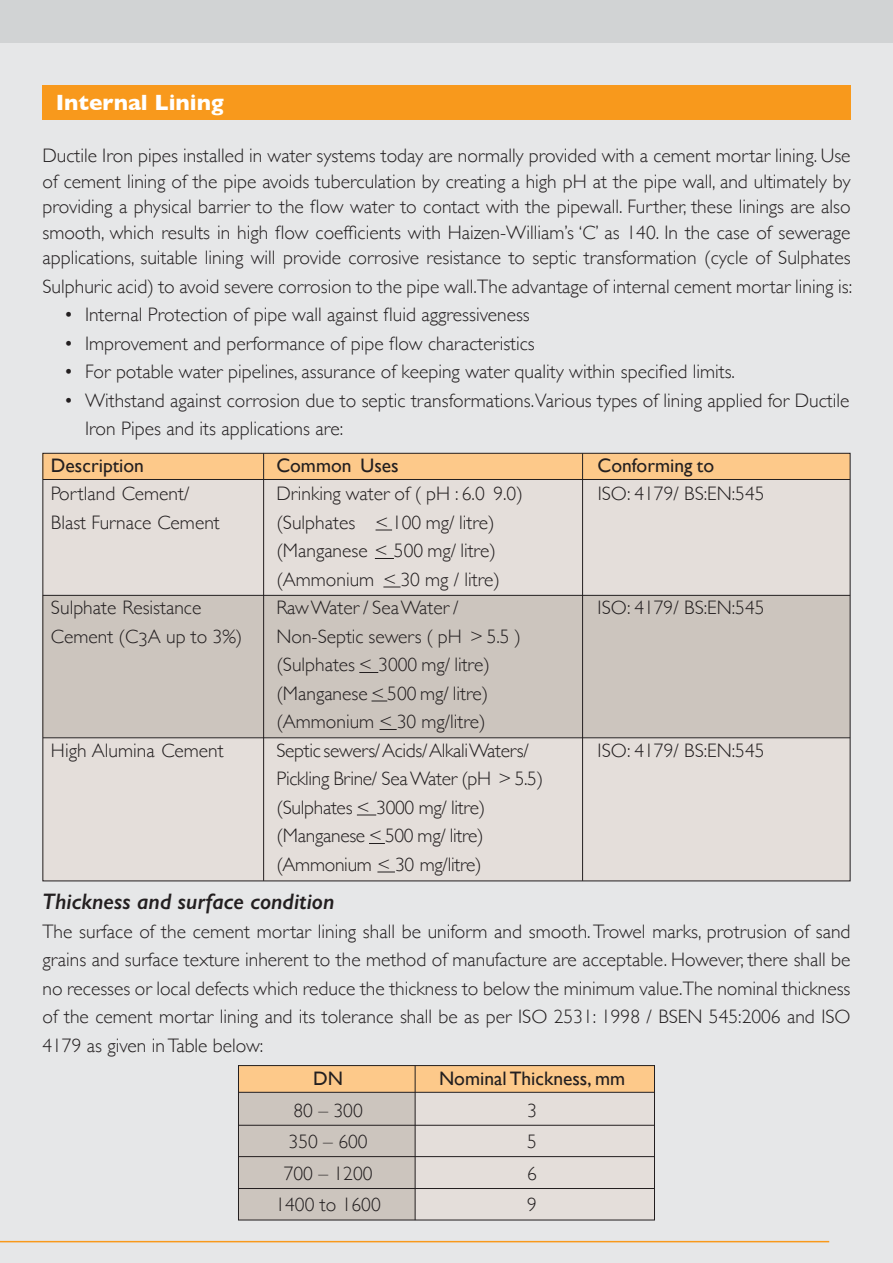
<style>
.page{position:relative;width:893px;height:1263px;background:#e6e7e8}
.page>*{position:absolute;margin:0;border:0;box-sizing:border-box;transform-origin:0 0}
.t1{font:italic 600 22.5px "Gill Sans";color:#231f20}
.t2{font:700 22.5px "Gill Sans";color:#fff}
.t3{font:300 19.5px/28.5px "Gill Sans";color:#231f20}
.t4{font:19.5px "Gill Sans";color:#231f20}
.t5{font:300 19.5px "Gill Sans";letter-spacing:-.02em;color:#231f20}
</style>
<div class="page">
<div style="left:239px;top:1066px;width:415px;height:26px;background:#fdc98a"></div>
<div style="left:238px;top:1092px;width:177px;height:128px;background:#ccc5be"></div>
<div style="left:415px;top:1092px;width:239px;height:128px;background:#e4deda"></div>
<div style="left:43px;top:453px;width:807px;height:26px;background:#fdc98a"></div>
<div style="left:43px;top:479px;width:807px;height:116px;background:#e4deda"></div>
<div style="left:43px;top:595px;width:807px;height:143px;background:#ccc5be"></div>
<div style="left:43px;top:738px;width:807px;height:143px;background:#e4deda"></div>
<hr style="left:43px;top:479px;width:807px;height:1px;background:#231f20">
<hr style="left:43px;top:595px;width:807px;height:1px;background:#231f20">
<hr style="left:43px;top:737px;width:807px;height:1px;background:#231f20">
<hr style="left:263px;top:453px;width:1px;height:428px;background:#231f20">
<hr style="left:582px;top:453px;width:1px;height:428px;background:#231f20">
<div style="left:0;top:0;width:893px;height:43px;background:#d1d3d4"></div>
<svg style="left:375px;top:530px;width:17px;height:1px"></svg>
<svg style="left:375px;top:558px;width:19px;height:1px"></svg>
<svg style="left:383px;top:587px;width:17px;height:1px"></svg>
<svg style="left:359px;top:672px;width:19px;height:1px"></svg>
<svg style="left:371px;top:701px;width:16px;height:1px"></svg>
<svg style="left:379px;top:729px;width:18px;height:1px"></svg>
<svg style="left:357px;top:815px;width:19px;height:1px"></svg>
<svg style="left:369px;top:843px;width:16px;height:1px"></svg>
<svg style="left:377px;top:872px;width:18px;height:1px"></svg>
<div style="left:42px;top:85px;width:808px;height:34px;background:#f8991c"></div>
<div style="left:238px;top:1065px;width:417px;height:155px;border:1px solid #231f20"></div>
<hr style="left:415px;top:1066px;width:1px;height:154px;background:#231f20">
<hr style="left:238px;top:1092px;width:416px;height:1px;background:#231f20">
<hr style="left:238px;top:1125px;width:416px;height:1px;background:#231f20">
<hr style="left:238px;top:1156px;width:416px;height:1px;background:#231f20">
<hr style="left:238px;top:1188px;width:416px;height:1px;background:#231f20">
<hr style="left:0;top:1241px;width:829px;height:1px;background:#f8991c">
<p class="t2" style="left:56px;top:89px;width:169px">Internal Lining</p>
<p class="t3" style="left:42px;top:143px;width:810px;line-height:25.5px;text-align:justify">Ductile Iron pipes installed in water systems today are normally provided with a cement mortar lining. Use of cement lining of the pipe avoids tuberculation by creating a high pH at the pipe wall, and ultimately by providing a physical barrier to the flow water to contact with the pipewall. Further, these linings are also smooth, which results in high flow coefficients with Haizen-William’s ‘C’ as 140. In the case of sewerage applications, suitable lining will provide corrosive resistance to septic transformation (cycle of Sulphates</p>
<p class="t3" style="left:42px;top:272px;width:811px">Sulphuric acid) to avoid severe corrosion to the pipe wall.The advantage of internal cement mortar lining is:</p>
<p class="t3" style="left:64px;top:301px;width:468px">• Internal Protection of pipe wall against fluid aggressiveness</p>
<p class="t3" style="left:64px;top:329px;width:473px">• Improvement and performance of pipe flow characteristics</p>
<p class="t3" style="left:64px;top:358px;width:673px">• For potable water pipelines, assurance of keeping water quality within specified limits.</p>
<p class="t3" style="left:85px;top:386px;width:766px;text-indent:-21px">• Withstand against corrosion due to septic transformations.Various types of lining applied for Ductile<br>Iron Pipes and its applications are:</p>
<p class="t4" style="left:51px;top:454px;width:95px">Description</p>
<p class="t4" style="left:276px;top:454px;width:124px">Common Uses</p>
<p class="t4" style="left:598px;top:454px;width:118px">Conforming to</p>
<p class="t3" style="left:51px;top:479px;width:140px">Portland Cement/</p>
<p class="t3" style="left:276px;top:479px;width:248px">Drinking water of ( pH : 6.0 9.0)</p>
<p class="t3" style="left:598px;top:479px;width:168px">ISO: 4179/ BS:EN:545</p>
<p class="t3" style="left:51px;top:508px;width:170px">Blast Furnace Cement</p>
<p class="t3" style="left:276px;top:508px;width:225px">(Sulphates &lt; 100 mg/ litre) (Manganese &lt; 500 mg/ litre) (Ammonium &lt; 30 mg / litre)</p>
<p class="t3" style="left:51px;top:593px;width:152px">Sulphate Resistance</p>
<p class="t3" style="left:276px;top:593px;width:184px">Raw Water / Sea Water /</p>
<p class="t3" style="left:598px;top:593px;width:168px">ISO: 4179/ BS:EN:545</p>
<p class="t3" style="left:51px;top:622px;width:193px">Cement (C3A up to 3%)</p>
<p class="t3" style="left:276px;top:622px;width:246px">Non-Septic sewers ( pH &gt; 5.5 ) (Sulphates &lt; 3000 mg/ litre) (Manganese &lt; 500 mg/ litre) (Ammonium &lt; 30 mg/litre)</p>
<p class="t3" style="left:51px;top:736px;width:174px">High Alumina Cement</p>
<p class="t5" style="left:276px;top:739px;width:254px">Septic sewers/ Acids/ Alkali Waters/</p>
<p class="t3" style="left:598px;top:736px;width:168px">ISO: 4179/ BS:EN:545</p>
<p class="t3" style="left:276px;top:764px;width:268px">Pickling Brine/ Sea Water (pH &gt; 5.5) (Sulphates &lt; 3000 mg/ litre) (Manganese &lt; 500 mg/ litre) (Ammonium &lt; 30 mg/litre)</p>
<p class="t1" style="left:42px;top:888px;width:293px">Thickness and surface condition</p>
<p class="t3" style="left:42px;top:917px;width:809px;text-align:justify">The surface of the cement mortar lining shall be uniform and smooth. Trowel marks, protrusion of sand grains and surface texture inherent to the method of manufacture are acceptable. However, there shall be no recesses or local defects which reduce the thickness to below the minimum value.The nominal thickness of the cement mortar lining and its tolerance shall be as per ISO 2531: 1998 / BSEN 545:2006 and ISO 4179 as given in Table below:</p>
<p class="t4" style="left:313px;top:1067px;width:31px">DN</p>
<p class="t4" style="left:439px;top:1067px;width:188px">Nominal Thickness, mm</p>
<p class="t3" style="left:293px;top:1096px;width:71px">80 – 300</p>
<p class="t3" style="left:527px;top:1096px;width:11px">3</p>
<p class="t3" style="left:289px;top:1128px;width:81px">350 – 600</p>
<p class="t3" style="left:527px;top:1128px;width:11px">5</p>
<p class="t3" style="left:284px;top:1159px;width:90px">700 – 1200</p>
<p class="t3" style="left:527px;top:1159px;width:11px">6</p>
<p class="t3" style="left:275px;top:1191px;width:107px">1400 to 1600</p>
<p class="t3" style="left:527px;top:1191px;width:11px">9</p>
</div>
